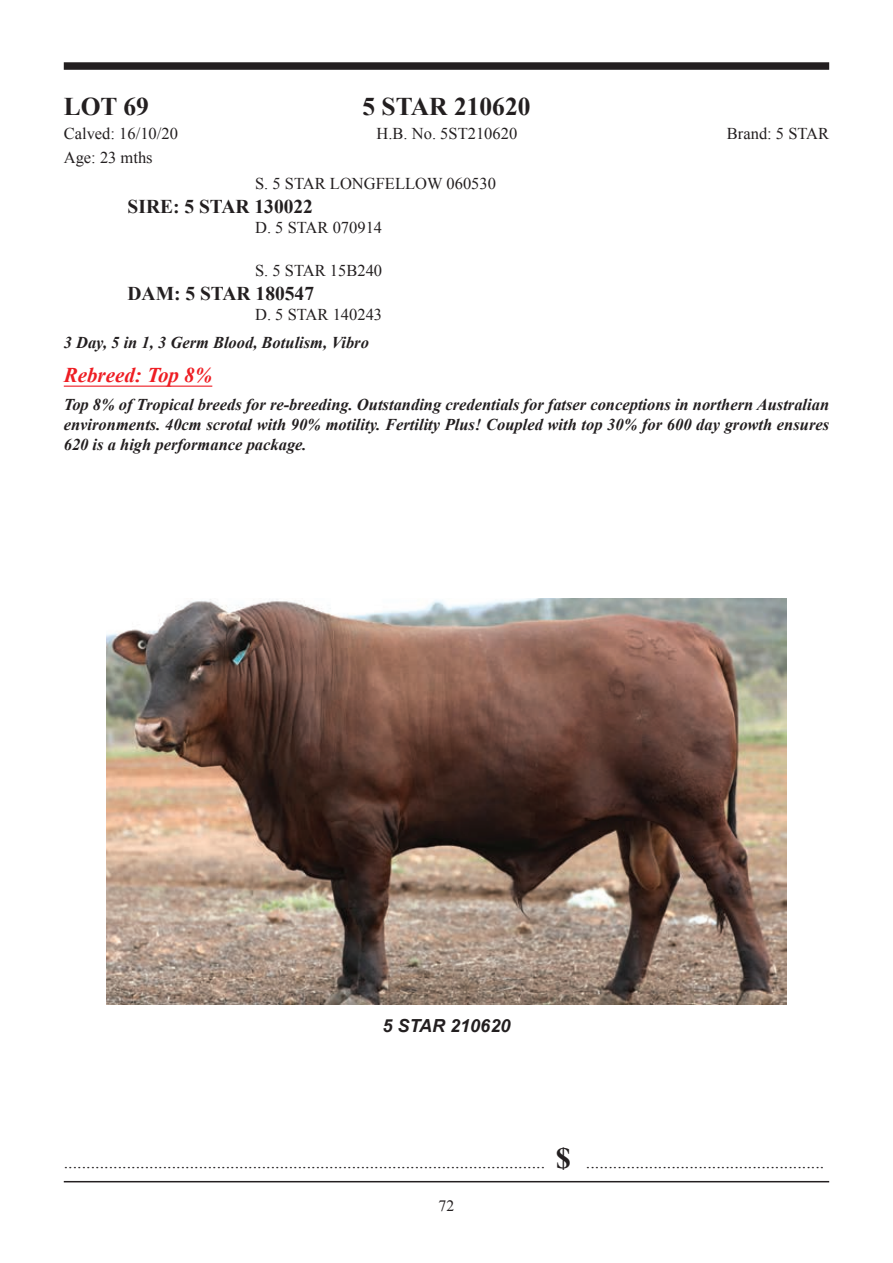
<style>
.page{position:relative;width:893px;height:1263px;background:#fff}
.page>*{position:absolute;margin:0;border:0;box-sizing:border-box;transform-origin:0 0}
.t1{font:700 25.5px "Times New Roman";color:#231f20}
.t2{font:italic 700 21px "Times New Roman";color:#ee1d23}
.t3{font:700 19.5px "Times New Roman";color:#231f20}
.t4{font:18px "Times New Roman";color:#231f20}
.t5{font:italic 700 18px "Arial";color:#231f20}
.t6{font:italic 700 16.5px/19.8px "Times New Roman";color:#231f20;text-align:justify}
.t7{font:16.5px "Times New Roman";color:#231f20}
.t8{font:15.75px "Times New Roman";color:#231f20}
.s1{font-weight:700;font-size:30px}
</style>
<div class="page">
<div style="left:64px;top:62px;width:765px;height:8px;background:#231f20"></div>
<hr style="left:64px;top:1181px;width:765px;height:1px;background:#231f20">
<hr style="left:64px;top:386px;width:148px;height:1px;background:#ee1d23">
<img style="left:106px;top:598px;width:681px;height:406px">
<h1 class="t1" style="left:64px;top:89px;width:87px">LOT 69</h1>
<h1 class="t1" style="left:362px;top:89px;width:170px">5 STAR 210620</h1>
<p class="t7" style="left:64px;top:124px;width:116px">Calved: 16/10/20</p>
<p class="t7" style="left:377px;top:124px;width:142px">H.B. No. 5ST210620</p>
<p class="t7" style="left:727px;top:124px;width:104px">Brand: 5 STAR</p>
<p class="t7" style="left:64px;top:148px;width:90px">Age: 23 mths</p>
<p class="t7" style="left:255px;top:174px;width:242px">S. 5 STAR LONGFELLOW 060530</p>
<p class="t3" style="left:128px;top:193px;width:187px">SIRE: 5 STAR 130022</p>
<p class="t7" style="left:255px;top:217px;width:129px">D. 5 STAR 070914</p>
<p class="t7" style="left:255px;top:261px;width:129px">S. 5 STAR 15B240</p>
<p class="t3" style="left:128px;top:280px;width:188px">DAM: 5 STAR 180547</p>
<p class="t7" style="left:255px;top:305px;width:129px">D. 5 STAR 140243</p>
<p class="t6" style="left:64px;top:332px;width:307px">3 Day, 5 in 1, 3 Germ Blood, Botulism, Vibro</p>
<p class="t2" style="left:64px;top:362px;width:150px">Rebreed: Top 8%</p>
<p class="t6" style="left:64px;top:394px;width:767px">Top 8% of Tropical breeds for re-breeding. Outstanding credentials for fatser conceptions in northern Australian environments. 40cm scrotal with 90% motility. Fertility Plus! Coupled with top 30% for 600 day growth ensures 620 is a high performance package.</p>
<p class="t5" style="left:383px;top:1016px;width:129px">5 STAR 210620</p>
<p class="t4" style="left:64px;top:1152px;width:762px">........................................................................................................... <span class="s1">$</span> .....................................................</p>
<p class="t8" style="left:439px;top:1197px;width:17px">72</p>
</div>
